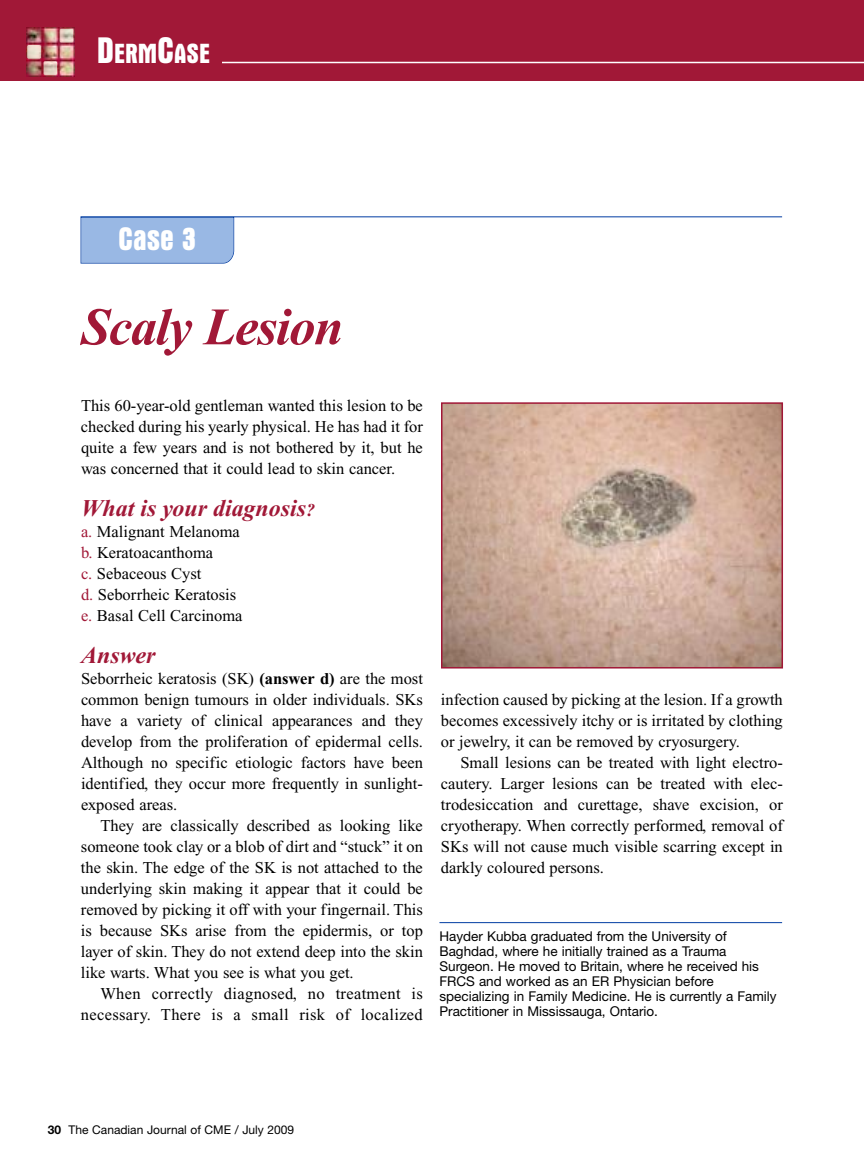
<style>
.page{position:relative;width:864px;height:1175px;background:#fff}
.page>*{position:absolute;margin:0;border:0;box-sizing:border-box;transform-origin:0 0}
.t1{font:italic 700 52.5px "Times New Roman";letter-spacing:-.025em;color:#a11837}
.t2{font:700 condensed 33px "Aurora BT";color:#fff}
.t3{font:700 condensed 28.2px "Aurora BT";color:#fff}
.t4{font:italic 700 24px "Times New Roman";color:#a11837}
.t5{font:16.5px/21px "Times New Roman";color:#000;text-align:justify}
.t6{font:16.5px/21px "Times New Roman";letter-spacing:.02em;color:#000;text-align:right}
.t7{font:13.5px/15px "Helvetica Neue";color:#000}
.t8{font:12px "Helvetica Neue";color:#000}
.s1{font-size:37.5px}
.s2{font-size:18px}
.s3{color:#a11837}
.s4{font-weight:700}
</style>
<div class="page">
<div style="left:0;top:0;width:864px;height:81px;background:#a11837"></div>
<hr style="left:218px;top:62px;width:646px;height:1px;background:#fff">
<img style="left:26px;top:28px;width:48px;height:48px">
<img style="left:27px;top:29px;width:46px;height:46px">
<div style="left:85px;top:36px;width:137px;height:31px;background:#a11837"></div>
<div style="left:81px;top:217px;width:153px;height:46px;background:#99b8e4"></div>
<hr style="left:81px;top:216px;width:701px;height:1px;background:#003ca2">
<img style="left:444px;top:405px;width:336px;height:260px">
<div style="left:441px;top:402px;width:342px;height:266px;border:2px solid #a11837"></div>
<hr style="left:439px;top:922px;width:343px;height:1px;background:#003ca2">
<h3 class="t3" style="left:97px;top:37px;width:115px"><span class="s1">D</span>ERM<span class="s1">C</span>ASE</h3>
<h2 class="t2" style="left:118px;top:219px;width:79px">Case 3</h2>
<h1 class="t1" style="left:81px;top:309px;width:264px">Scaly Lesion</h1>
<p class="t5" style="left:81px;top:397px;width:343px">This 60-year-old gentleman wanted this lesion to be checked during his yearly physical. He has had it for quite a few years and is not bothered by it, but he was concerned that it could lead to skin cancer.</p>
<h3 class="t4" style="left:81px;top:500px;width:236px">What is your diagnosis<span class="s2">?</span></h3>
<p class="t5" style="left:81px;top:523px;width:163px;text-align:left"><span class="s3">a.</span> Malignant Melanoma <span class="s3">b.</span> Keratoacanthoma<br><span class="s3">c.</span> Sebaceous Cyst<br><span class="s3">d.</span> Seborrheic Keratosis <span class="s3">e.</span> Basal Cell Carcinoma</p>
<h3 class="t4" style="left:81px;top:647px;width:76px">Answer</h3>
<p class="t5" style="left:81px;top:670px;width:343px">Seborrheic keratosis (SK) <span class="s4">(answer d)</span> are the most common benign tumours in older individuals. SKs have a variety of clinical appearances and they develop from the proliferation of epidermal cells.<br>Although no specific etiologic factors have been identified, they occur more frequently in sunlight&shy;exposed areas.</p>
<p class="t5" style="left:81px;top:817px;width:344px;text-indent:19px">They are classically described as looking like someone took clay or a blob of dirt and “stuck” it on the skin. The edge of the SK is not attached to the underlying skin making it appear that it could be removed by picking it off with your fingernail. This is because SKs arise from the epidermis, or top layer of skin. They do not extend deep into the skin like warts. What you see is what you get.</p>
<p class="t6" style="left:81px;top:985px;width:343px">When correctly diagnosed, no treatment is necessary. There is a small risk of localized</p>
<p class="t5" style="left:441px;top:691px;width:343px">infection caused by picking at the lesion. If a growth becomes excessively itchy or is irritated by clothing or jewelry, it can be removed by cryosurgery.</p>
<p class="t5" style="left:441px;top:754px;width:343px;text-indent:19px">Small lesions can be treated with light electro&shy;cautery. Larger lesions can be treated with elec&shy;trodesiccation and curettage, shave excision, or cryotherapy. When correctly performed, removal of SKs will not cause much visible scarring except in darkly coloured persons.</p>
<p class="t7" style="left:439px;top:930px;width:339px">Hayder Kubba graduated from the University of Baghdad, where he initially trained as a Trauma Surgeon. He moved to Britain, where he received his FRCS and worked as an ER Physician before specializing in Family Medicine. He is currently a Family Practitioner in Mississauga, Ontario.</p>
<p class="t8" style="left:48px;top:1125px;width:248px"><span class="s4">30</span> The Canadian Journal of CME / July 2009</p>
</div>
